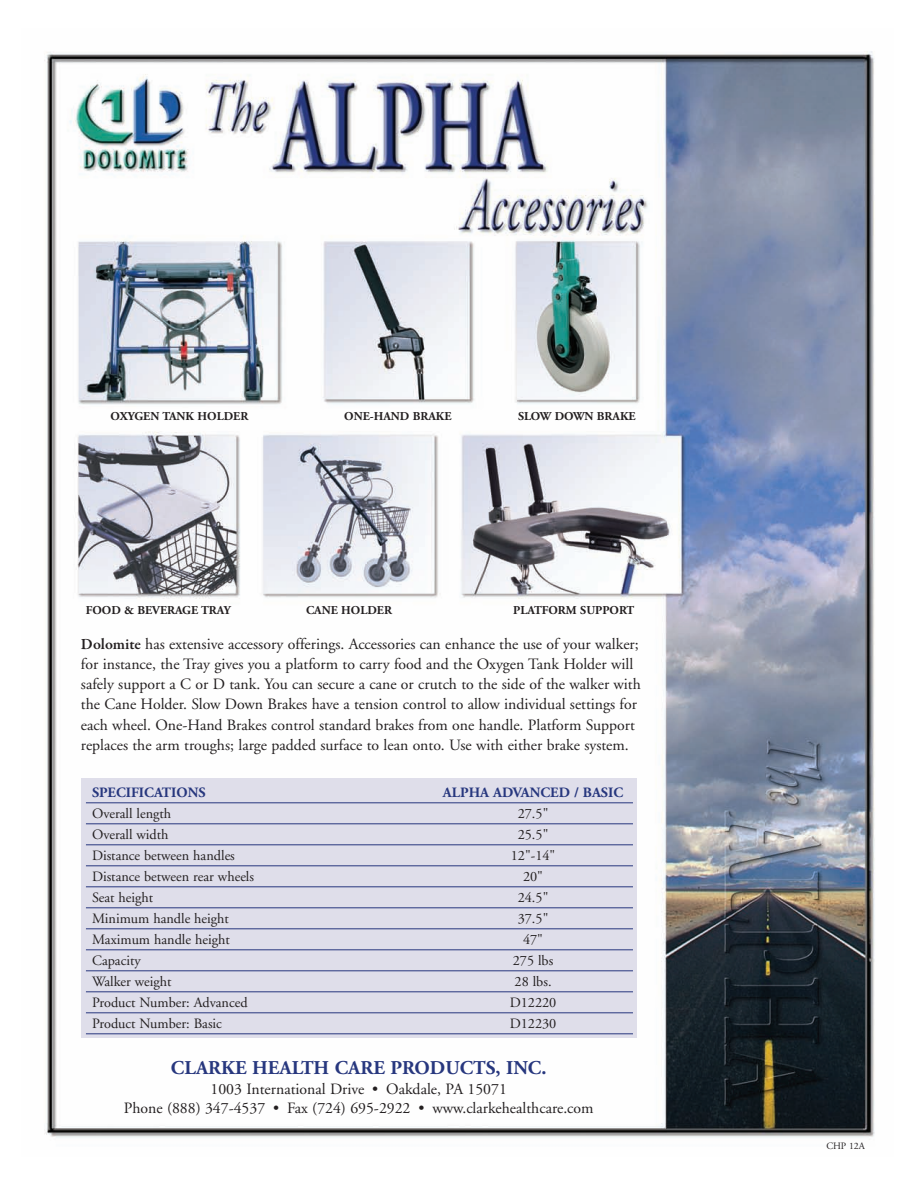
<style>
.page{position:relative;width:918px;height:1188px;background:#fff}
.page>*{position:absolute;margin:0;border:0;box-sizing:border-box;transform-origin:0 0}
.t1{font:700 19.5px "Adobe Garamond";color:#27377e}
.t2{font:15.75px/20.2px "Adobe Garamond";color:#231f20}
.t3{font:14.25px "Adobe Garamond";color:#231f20}
.t4{font:700 14.25px "Adobe Garamond";color:#27377e}
.t5{font:700 12px "Adobe Garamond";color:#231f20}
.t6{font:9.75px "Adobe Garamond";color:#231f20}
.s1{font-family:"Garamond Premr Pro";font-weight:600}
</style>
<div class="page">
<img style="left:44px;top:51px;width:831px;height:1087px">
<div style="left:82px;top:779px;width:555px;height:259px;background:#dfdeea"></div>
<hr style="left:86px;top:802px;width:547px;height:1px;background:#27377e">
<hr style="left:86px;top:823px;width:547px;height:1px;background:#27377e">
<hr style="left:86px;top:844px;width:547px;height:1px;background:#27377e">
<hr style="left:86px;top:865px;width:547px;height:1px;background:#27377e">
<hr style="left:86px;top:886px;width:547px;height:1px;background:#27377e">
<hr style="left:86px;top:907px;width:547px;height:1px;background:#27377e">
<hr style="left:86px;top:928px;width:547px;height:1px;background:#27377e">
<hr style="left:86px;top:949px;width:547px;height:1px;background:#27377e">
<hr style="left:86px;top:970px;width:547px;height:1px;background:#27377e">
<hr style="left:86px;top:991px;width:547px;height:1px;background:#27377e">
<hr style="left:86px;top:1012px;width:547px;height:1px;background:#27377e">
<hr style="left:86px;top:1033px;width:547px;height:1px;background:#27377e">
<p class="t5" style="left:111px;top:411px;width:139px">OXYGEN TANK HOLDER</p>
<p class="t5" style="left:344px;top:411px;width:109px">ONE-HAND BRAKE</p>
<p class="t5" style="left:518px;top:411px;width:119px">SLOW DOWN BRAKE</p>
<p class="t5" style="left:86px;top:605px;width:146px">FOOD &amp; BEVERAGE TRAY</p>
<p class="t5" style="left:306px;top:605px;width:88px">CANE HOLDER</p>
<p class="t5" style="left:513px;top:605px;width:122px">PLATFORM SUPPORT</p>
<p class="t2" style="left:81px;top:635px;width:561px"><span class="s1">Dolomite</span> has extensive accessory offerings. Accessories can enhance the use of your walker; for instance, the Tray gives you a platform to carry food and the Oxygen Tank Holder will safely support a C or D tank. You can secure a cane or crutch to the side of the walker with the Cane Holder. Slow Down Brakes have a tension control to allow individual settings for each wheel. One-Hand Brakes control standard brakes from one handle. Platform Support replaces the arm troughs; large padded surface to lean onto. Use with either brake system.</p>
<p class="t4" style="left:92px;top:787px;width:115px">SPECIFICATIONS</p>
<p class="t4" style="left:443px;top:787px;width:182px">ALPHA ADVANCED / BASIC</p>
<p class="t3" style="left:92px;top:808px;width:81px">Overall length</p>
<p class="t3" style="left:518px;top:808px;width:32px">27.5"</p>
<p class="t3" style="left:92px;top:829px;width:78px">Overall width</p>
<p class="t3" style="left:518px;top:829px;width:32px">25.5"</p>
<p class="t3" style="left:92px;top:850px;width:144px">Distance between handles</p>
<p class="t3" style="left:511px;top:850px;width:46px">12"-14"</p>
<p class="t3" style="left:92px;top:871px;width:164px">Distance between rear wheels</p>
<p class="t3" style="left:523px;top:871px;width:22px">20"</p>
<p class="t3" style="left:92px;top:892px;width:63px">Seat height</p>
<p class="t3" style="left:518px;top:892px;width:32px">24.5"</p>
<p class="t3" style="left:92px;top:913px;width:138px">Minimum handle height</p>
<p class="t3" style="left:518px;top:913px;width:32px">37.5"</p>
<p class="t3" style="left:92px;top:934px;width:139px">Maximum handle height</p>
<p class="t3" style="left:523px;top:934px;width:22px">47"</p>
<p class="t3" style="left:92px;top:955px;width:50px">Capacity</p>
<p class="t3" style="left:513px;top:955px;width:42px">275 lbs</p>
<p class="t3" style="left:92px;top:976px;width:81px">Walker weight</p>
<p class="t3" style="left:515px;top:976px;width:38px">28 lbs.</p>
<p class="t3" style="left:92px;top:997px;width:157px">Product Number: Advanced</p>
<p class="t3" style="left:510px;top:997px;width:48px">D12220</p>
<p class="t3" style="left:92px;top:1018px;width:131px">Product Number: Basic</p>
<p class="t3" style="left:510px;top:1018px;width:48px">D12230</p>
<p class="t1" style="left:171px;top:1060px;width:377px">CLARKE HEALTH CARE PRODUCTS, INC.</p>
<p class="t2" style="left:124px;top:1080px;width:471px;line-height:19.5px;text-align:center">1003 International Drive • Oakdale, PA 15071<br>Phone (888) 347-4537 • Fax (724) 695-2922 • www.clarkehealthcare.com</p>
<p class="t6" style="left:826px;top:1142px;width:40px">CHP 12A</p>
</div>
